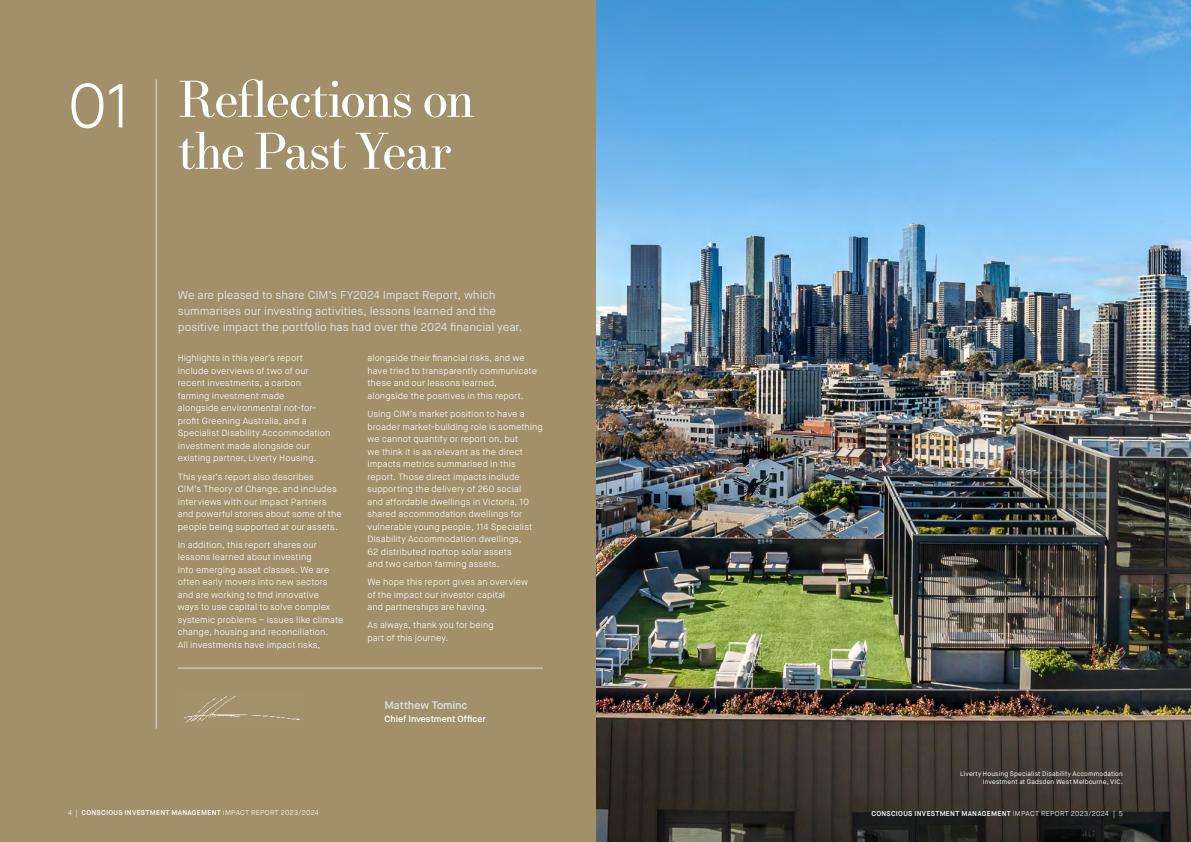
<style>
.page{position:relative;width:1191px;height:842px;background:#fff}
.page>*{position:absolute;margin:0;border:0;box-sizing:border-box;transform-origin:0 0}
.CC_Display_Intro_Caps{font:300 62px "Maison Neue";color:#fff}
.CC_Heading_23{font:52px/52px "New Paris Text";letter-spacing:-.035em;color:#fff}
.CC_Lead_in_22{font:11.5px/16px "Maison Neue";letter-spacing:-.005em;color:#dedee1}
.CC_Sub_Heading_22{font:600 11px "Maison Neue";letter-spacing:-.015em;color:#dedee1}
.CC_Bodycopy{font:300 9px/12.5px "Maison Neue";letter-spacing:.01em;color:#fff}
.CC_Sub_Heading_22-2{font:600 9px "Maison Neue";letter-spacing:-.005em;color:#fff}
.t1{font:600 7px "Maison Neue";letter-spacing:.04em;color:#fff}
.CC_Footnotes{font:6.5px/8px "Maison Neue";letter-spacing:.02em;color:#fff;text-align:right}
.s1{font-weight:300}
</style>
<div class="page">
<img style="left:595px;top:0;width:596px;height:704px">
<svg style="left:595px;top:704px;width:596px;height:138px;background:#3e3830"></svg>
<div style="left:0;top:0;width:595px;height:842px;background:#a1906a"></div>
<hr style="left:156px;top:79px;width:1px;height:650px;background:#dedee1">
<hr style="left:178px;top:668px;width:365px;height:1px;background:#dedee1">
<img style="left:184px;top:696px;width:116px;height:27px">
<p class="CC_Display_Intro_Caps" style="left:68px;top:67px;width:66px">01</p>
<p class="CC_Heading_23" style="left:178px;top:75px;width:298px">Reflections on the Past Year</p>
<p class="CC_Lead_in_22" style="left:178px;top:287px;width:346px">We are pleased to share CIM’s FY2024 Impact Report, which summarises our investing activities, lessons learned and the positive impact the portfolio has had over the 2024 financial year.</p>
<p class="CC_Bodycopy" style="left:178px;top:352px;width:154px">Highlights in this year’s report include overviews of two of our recent investments, a carbon farming investment made<br>alongside environmental not-for&shy;profit Greening Australia, and a<br>Specialist Disability Accommodation investment made alongside our existing partner, Liverty Housing.</p>
<p class="CC_Bodycopy" style="left:178px;top:470px;width:165px">This year’s report also describes<br>CIM’s Theory of Change, and includes interviews with our Impact Partners and powerful stories about some of the people being supported at our assets.</p>
<p class="CC_Bodycopy" style="left:178px;top:538px;width:167px">In addition, this report shares our lessons learned about investing<br>into emerging asset classes. We are often early movers into new sectors and are working to find innovative<br>ways to use capital to solve complex systemic problems – issues like climate change, housing and reconciliation.<br>All investments have impact risks,</p>
<p class="CC_Bodycopy" style="left:367px;top:352px;width:171px">alongside their financial risks, and we have tried to transparently communicate these and our lessons learned, alongside the positives in this report.</p>
<p class="CC_Bodycopy" style="left:367px;top:408px;width:177px">Using CIM’s market position to have a broader market-building role is something we cannot quantify or report on, but<br>we think it is as relevant as the direct impacts metrics summarised in this report. Those direct impacts include supporting the delivery of 260 social<br>and affordable dwellings in Victoria, 10 shared accommodation dwellings for vulnerable young people, 114 Specialist Disability Accommodation dwellings,<br>62 distributed rooftop solar assets<br>and two carbon farming assets.</p>
<p class="CC_Bodycopy" style="left:367px;top:576px;width:162px">We hope this report gives an overview of the impact our investor capital<br>and partnerships are having.</p>
<p class="CC_Bodycopy" style="left:367px;top:619px;width:128px">As always, thank you for being part of this journey.</p>
<p class="CC_Sub_Heading_22" style="left:384px;top:698px;width:84px">Matthew Tominc</p>
<p class="CC_Sub_Heading_22-2" style="left:384px;top:713px;width:103px">Chief Investment Officer</p>
<p class="CC_Footnotes" style="left:960px;top:769px;width:164px">Liverty Housing Specialist Disability Accommodation<br>Investment at Gadsden West Melbourne, VIC.</p>
<p class="t1" style="left:68px;top:808px;width:252px"><span class="s1">4 |</span> CONSCIOUS INVESTMENT MANAGEMENT <span class="s1">IMPACT REPORT 2023/2024</span></p>
<p class="t1" style="left:871px;top:809px;width:253px">CONSCIOUS INVESTMENT MANAGEMENT <span class="s1">IMPACT REPORT 2023/2024 | 5</span></p>
</div>
